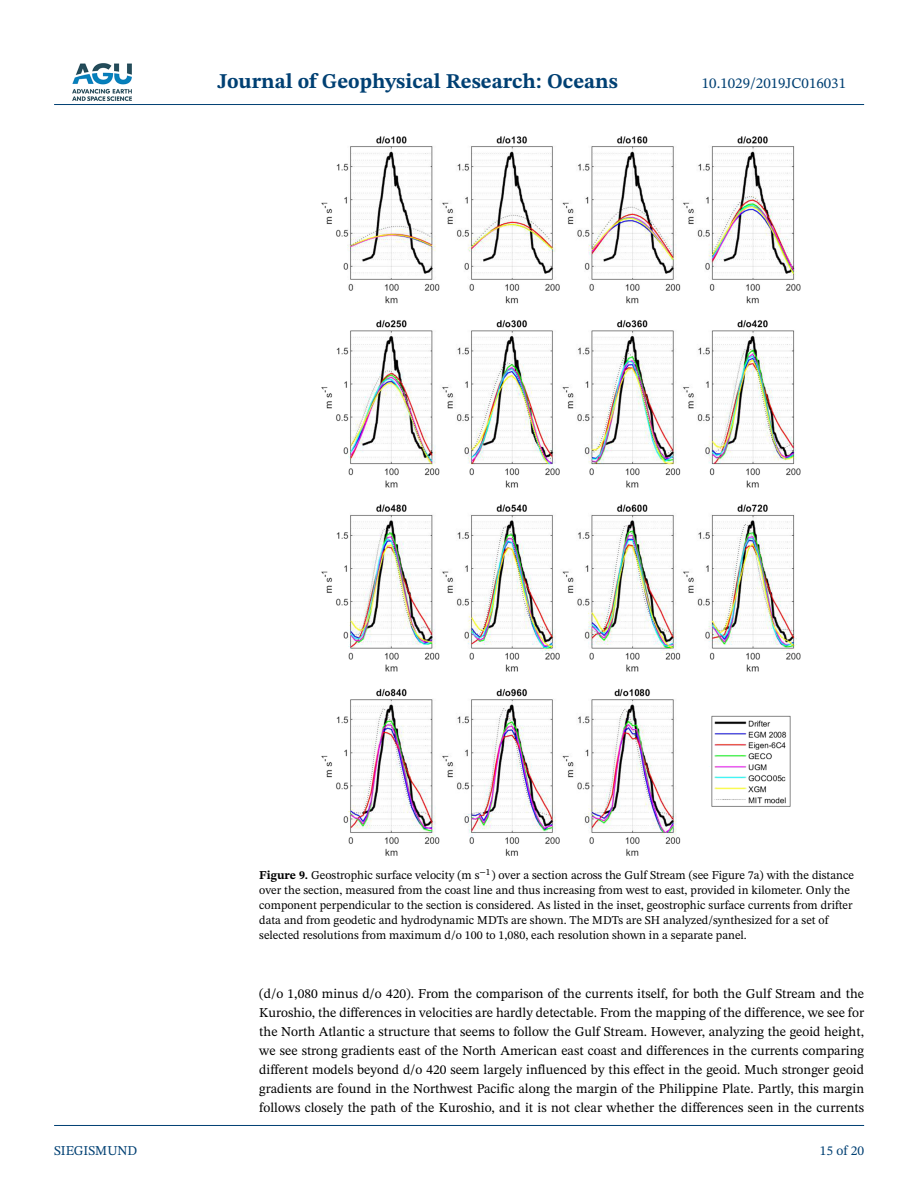
<style>
.page{position:relative;width:918px;height:1188px;background:#fff}
.page>*{position:absolute;margin:0;border:0;box-sizing:border-box;transform-origin:0 0}
.t1{font:700 21px "STIX Two Text";color:#004073}
.t2{font:15px "STIX Two Text";color:#004073}
.t3{font:13.5px/19px "STIX Two Text";color:#000;text-align:justify}
.t4{font:13.5px "STIX Two Text";color:#004073}
.t5{font:12px/15px "STIX Two Text";color:#000}
.s1{font-weight:700}
</style>
<div class="page">
<img style="left:72px;top:63px;width:60px;height:38px">
<hr style="left:54px;top:104px;width:810px;height:1px;background:#004073">
<img style="left:321px;top:136px;width:480px;height:720px">
<hr style="left:54px;top:1125px;width:810px;height:1px;background:#004073">
<h1 class="t1" style="left:217px;top:73px;width:402px">Journal of Geophysical Research: Oceans</h1>
<p class="t2" style="left:702px;top:77px;width:146px">10.1029/2019JC016031</p>
<p class="t5" style="left:259px;top:869px;width:596px"><span class="s1">Figure 9.</span> Geostrophic surface velocity (m s<sup>−</sup><sup>1</sup>) over a section across the Gulf Stream (see Figure 7a) with the distance over the section, measured from the coast line and thus increasing from west to east, provided in kilometer. Only the component perpendicular to the section is considered. As listed in the inset, geostrophic surface currents from drifter data and from geodetic and hydrodynamic MDTs are shown. The MDTs are SH analyzed/synthesized for a set of selected resolutions from maximum d/o 100 to 1,080, each resolution shown in a separate panel.</p>
<p class="t3" style="left:259px;top:985px;width:606px">(d/o 1,080 minus d/o 420). From the comparison of the currents itself, for both the Gulf Stream and the Kuroshio, the differences in velocities are hardly detectable. From the mapping of the difference, we see for the North Atlantic a structure that seems to follow the Gulf Stream. However, analyzing the geoid height, we see strong gradients east of the North American east coast and differences in the currents comparing different models beyond d/o 420 seem largely influenced by this effect in the geoid. Much stronger geoid gradients are found in the Northwest Pacific along the margin of the Philippine Plate. Partly, this margin follows closely the path of the Kuroshio, and it is not clear whether the differences seen in the currents</p>
<p class="t4" style="left:54px;top:1145px;width:85px">SIEGISMUND</p>
<p class="t4" style="left:820px;top:1145px;width:46px">15 of 20</p>
</div>
